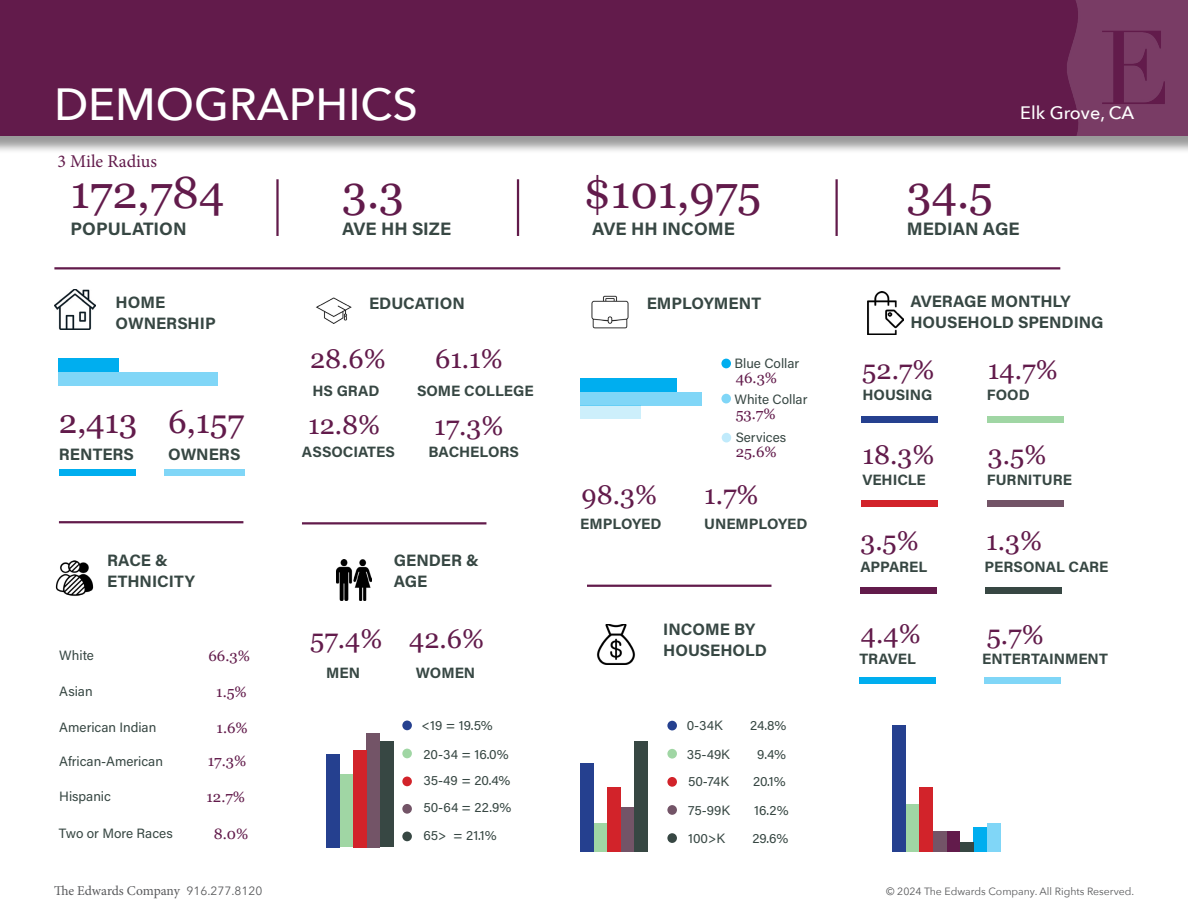
<style>
.page{position:relative;width:1188px;height:918px;background:#fff}
.page>*{position:absolute;margin:0;border:0;box-sizing:border-box;transform-origin:0 0}
.t1{font:45px "Georgia";color:#621b4b}
.t2{font:500 45px "Avenir Next";color:#fff}
.t3{font:33px "Georgia";color:#621b4b}
.t4{font:27px "Georgia";color:#621b4b}
.t5{font:700 18px "Acumin Pro";color:#374743}
.t6{font:500 18px "Avenir Next";color:#fff}
.t7{font:18px "Minion Pro";color:#621b4b}
.t8{font:700 16.5px/21px "Acumin Pro";color:#374743}
.t9{font:700 15px "Acumin Pro";color:#374743}
.t10{font:15px/32.7px "Georgia";color:#621b4b;text-align:center}
.t11{font:13.5px/26.2px "Acumin Pro";color:#374743}
.t12{font:13.5px "Minion Pro";letter-spacing:-.01em;color:#58595b}
.t13{font:10.5px "Avenir Next";color:#58595b}
.s1{font-family:"Avenir Next";font-size:12px}
</style>
<div class="page">
<div style="left:0;top:0;width:1188px;height:155px;background:#000;opacity:.4"></div>
<div style="left:0;top:0;width:1188px;height:136px;background:#621b4b"></div>
<img style="left:1067px;top:0;width:121px;height:136px">
<hr style="left:276px;top:179px;width:3px;height:57px;background:#621b4b">
<hr style="left:59px;top:521px;width:184px;height:2px;background:#621b4b">
<hr style="left:302px;top:522px;width:184px;height:2px;background:#621b4b">
<hr style="left:587px;top:585px;width:184px;height:2px;background:#621b4b">
<hr style="left:54px;top:267px;width:1006px;height:2px;background:#621b4b">
<hr style="left:517px;top:179px;width:2px;height:57px;background:#621b4b">
<hr style="left:835px;top:179px;width:3px;height:57px;background:#621b4b">
<img style="left:54px;top:289px;width:42px;height:40px">
<img style="left:55px;top:560px;width:39px;height:36px">
<img style="left:596px;top:624px;width:40px;height:40px">
<img style="left:336px;top:560px;width:36px;height:40px">
<img style="left:316px;top:297px;width:36px;height:27px">
<img style="left:591px;top:295px;width:38px;height:34px">
<img style="left:867px;top:292px;width:36px;height:43px">
<div style="left:59px;top:372px;width:159px;height:13px;background:#80d6f7"></div>
<div style="left:580px;top:392px;width:122px;height:14px;background:#80d6f7"></div>
<div style="left:340px;top:774px;width:13px;height:73px;background:#a0d6a4"></div>
<div style="left:367px;top:733px;width:13px;height:114px;background:#735467"></div>
<div style="left:621px;top:808px;width:13px;height:44px;background:#735467"></div>
<div style="left:594px;top:824px;width:13px;height:28px;background:#a0d6a4"></div>
<div style="left:906px;top:805px;width:14px;height:47px;background:#a0d6a4"></div>
<div style="left:947px;top:832px;width:13px;height:20px;background:#621b4b"></div>
<div style="left:974px;top:827px;width:13px;height:25px;background:#00aeef"></div>
<div style="left:580px;top:406px;width:61px;height:13px;background:#cdeffb"></div>
<div style="left:353px;top:750px;width:14px;height:97px;background:#d2232a"></div>
<div style="left:380px;top:741px;width:14px;height:106px;background:#374743"></div>
<div style="left:634px;top:741px;width:14px;height:111px;background:#374743"></div>
<div style="left:920px;top:787px;width:13px;height:65px;background:#d2232a"></div>
<div style="left:960px;top:842px;width:14px;height:10px;background:#374743"></div>
<div style="left:987px;top:824px;width:14px;height:28px;background:#80d6f7"></div>
<div style="left:164px;top:469px;width:80px;height:7px;background:#80d6f7"></div>
<div style="left:59px;top:358px;width:60px;height:14px;background:#00aeef"></div>
<div style="left:580px;top:379px;width:97px;height:13px;background:#00aeef"></div>
<div style="left:326px;top:754px;width:14px;height:93px;background:#25408f"></div>
<div style="left:607px;top:787px;width:14px;height:65px;background:#d2232a"></div>
<div style="left:580px;top:764px;width:14px;height:88px;background:#25408f"></div>
<div style="left:893px;top:726px;width:13px;height:126px;background:#25408f"></div>
<div style="left:933px;top:832px;width:14px;height:20px;background:#735467"></div>
<div style="left:59px;top:469px;width:77px;height:7px;background:#00aeef"></div>
<div style="left:721px;top:359px;width:10px;height:9px;background:#00aeef;border-radius:50%"></div>
<div style="left:402px;top:721px;width:10px;height:9px;background:#25408f;border-radius:50%"></div>
<svg style="left:667px;top:749px;width:10px;height:10px"></svg>
<div style="left:667px;top:777px;width:10px;height:10px;background:#d2232a;border-radius:50%"></div>
<div style="left:667px;top:805px;width:10px;height:10px;background:#735467;border-radius:50%"></div>
<div style="left:667px;top:833px;width:10px;height:10px;background:#374743;border-radius:50%"></div>
<div style="left:667px;top:721px;width:10px;height:9px;background:#25408f;border-radius:50%"></div>
<svg style="left:402px;top:749px;width:10px;height:9px"></svg>
<div style="left:402px;top:777px;width:10px;height:9px;background:#d2232a;border-radius:50%"></div>
<div style="left:402px;top:804px;width:10px;height:10px;background:#735467;border-radius:50%"></div>
<div style="left:402px;top:832px;width:10px;height:9px;background:#374743;border-radius:50%"></div>
<svg style="left:721px;top:394px;width:10px;height:9px"></svg>
<div style="left:722px;top:433px;width:9px;height:10px;background:#c0eafb;border-radius:50%"></div>
<div style="left:861px;top:416px;width:77px;height:7px;background:#25408f"></div>
<div style="left:861px;top:500px;width:77px;height:7px;background:#d2232a"></div>
<div style="left:860px;top:587px;width:77px;height:7px;background:#621b4b"></div>
<div style="left:859px;top:677px;width:77px;height:7px;background:#00aeef"></div>
<div style="left:987px;top:500px;width:77px;height:7px;background:#735467"></div>
<div style="left:985px;top:587px;width:77px;height:7px;background:#374743"></div>
<div style="left:984px;top:677px;width:77px;height:7px;background:#80d6f7"></div>
<div style="left:987px;top:416px;width:77px;height:7px;background:#a0d6a4"></div>
<h1 class="t2" style="left:54px;top:66px;width:366px">DEMOGRAPHICS</h1>
<h3 class="t7" style="left:58px;top:149px;width:101px">3 Mile Radius</h3>
<h1 class="t1" style="left:70px;top:165px;width:156px">172,784</h1>
<h3 class="t5" style="left:70px;top:216px;width:118px">POPULATION</h3>
<h1 class="t1" style="left:342px;top:165px;width:63px">3.3</h1>
<h3 class="t5" style="left:342px;top:216px;width:110px">AVE HH SIZE</h3>
<p class="t8" style="left:116px;top:291px;width:102px">HOME<br>OWNERSHIP</p>
<p class="t8" style="left:369px;top:292px;width:97px">EDUCATION</p>
<h3 class="t4" style="left:310px;top:343px;width:77px">28.6%</h3>
<h3 class="t4" style="left:435px;top:343px;width:69px">61.1%</h3>
<h2 class="t3" style="left:59px;top:401px;width:80px">2,413</h2>
<p class="t8" style="left:59px;top:443px;width:77px">RENTERS</p>
<h2 class="t3" style="left:168px;top:401px;width:77px">6,157</h2>
<p class="t8" style="left:168px;top:443px;width:74px">OWNERS</p>
<p class="t9" style="left:312px;top:380px;width:68px">HS GRAD</p>
<p class="t9" style="left:417px;top:380px;width:118px">SOME COLLEGE</p>
<h3 class="t4" style="left:308px;top:408px;width:74px">12.8%</h3>
<h3 class="t4" style="left:434px;top:409px;width:71px">17.3%</h3>
<p class="t9" style="left:302px;top:441px;width:95px">ASSOCIATES</p>
<p class="t9" style="left:428px;top:441px;width:92px">BACHELORS</p>
<p class="t8" style="left:107px;top:549px;width:89px">RACE &amp;<br>ETHNICITY</p>
<p class="t8" style="left:394px;top:549px;width:87px">GENDER &amp;<br>AGE</p>
<h1 class="t1" style="left:584px;top:165px;width:179px">$101,975</h1>
<h3 class="t5" style="left:592px;top:216px;width:144px">AVE HH INCOME</h3>
<p class="t8" style="left:647px;top:292px;width:116px">EMPLOYMENT</p>
<p class="t11" style="left:735px;top:350px;width:66px">Blue Collar</p>
<p class="t10" style="left:736px;top:362px;width:43px">46.3%</p>
<h3 class="t4" style="left:582px;top:479px;width:77px">98.3%</h3>
<p class="t9" style="left:580px;top:514px;width:83px">EMPLOYED</p>
<p class="t11" style="left:735px;top:385px;width:74px">White Collar</p>
<p class="t10" style="left:736px;top:398px;width:42px">53.7%</p>
<p class="t10" style="left:736px;top:436px;width:43px">25.6%</p>
<h3 class="t4" style="left:704px;top:479px;width:56px">1.7%</h3>
<p class="t11" style="left:736px;top:424px;width:52px">Services</p>
<p class="t9" style="left:704px;top:514px;width:105px">UNEMPLOYED</p>
<p class="t11" style="left:59px;top:641px;width:36px">White</p>
<p class="t11" style="left:59px;top:678px;width:35px">Asian</p>
<p class="t11" style="left:59px;top:713px;width:99px">American Indian</p>
<p class="t11" style="left:59px;top:748px;width:105px">African-American</p>
<p class="t11" style="left:59px;top:782px;width:53px">Hispanic</p>
<p class="t11" style="left:59px;top:820px;width:115px">Two or More Races</p>
<p class="t10" style="left:208px;top:640px;width:43px">66.3%</p>
<p class="t10" style="left:216px;top:676px;width:32px">1.5%</p>
<p class="t10" style="left:208px;top:712px;width:41px">1.6%<br>17.3%</p>
<p class="t10" style="left:207px;top:781px;width:40px">12.7%</p>
<p class="t10" style="left:214px;top:817px;width:36px">8.0%</p>
<h3 class="t4" style="left:310px;top:622px;width:175px">57.4% 42.6%</h3>
<p class="t9" style="left:326px;top:662px;width:35px">MEN</p>
<p class="t9" style="left:416px;top:662px;width:61px">WOMEN</p>
<p class="t8" style="left:663px;top:618px;width:105px">INCOME BY<br>HOUSEHOLD</p>
<p class="t11" style="left:421px;top:712px;width:73px">&lt;19 = 19.5%</p>
<p class="t11" style="left:687px;top:712px;width:38px">0-34K</p>
<p class="t11" style="left:750px;top:712px;width:38px">24.8%</p>
<p class="t11" style="left:423px;top:740px;width:89px">20-34 = 16.0%<br>35-49 = 20.4%</p>
<p class="t11" style="left:423px;top:793px;width:90px;line-height:27.6px">50-64 = 22.9%<br>65&gt; = 21.1%</p>
<p class="t11" style="left:687px;top:740px;width:45px">35-49K</p>
<p class="t11" style="left:757px;top:740px;width:30px">9.4%</p>
<p class="t11" style="left:688px;top:768px;width:43px">50-74K</p>
<p class="t11" style="left:753px;top:768px;width:34px">20.1%</p>
<p class="t11" style="left:688px;top:797px;width:44px">75-99K</p>
<p class="t11" style="left:754px;top:797px;width:36px">16.2%</p>
<p class="t11" style="left:688px;top:825px;width:39px">100&gt;K</p>
<p class="t11" style="left:752px;top:825px;width:38px">29.6%</p>
<h3 class="t6" style="left:1020px;top:98px;width:116px">Elk Grove, CA</h3>
<h1 class="t1" style="left:907px;top:165px;width:88px">34.5</h1>
<h3 class="t5" style="left:907px;top:216px;width:114px">MEDIAN AGE</h3>
<p class="t8" style="left:910px;top:290px;width:195px">AVERAGE MONTHLY<br>HOUSEHOLD SPENDING</p>
<h3 class="t4" style="left:862px;top:353px;width:74px">52.7%</h3>
<h3 class="t4" style="left:988px;top:353px;width:71px">14.7%</h3>
<p class="t9" style="left:863px;top:384px;width:71px">HOUSING</p>
<p class="t9" style="left:987px;top:384px;width:45px">FOOD</p>
<h3 class="t4" style="left:863px;top:439px;width:73px">18.3%</h3>
<h3 class="t4" style="left:988px;top:439px;width:60px">3.5%</h3>
<p class="t9" style="left:862px;top:469px;width:65px">VEHICLE</p>
<p class="t9" style="left:987px;top:469px;width:87px">FURNITURE</p>
<h3 class="t4" style="left:860px;top:525px;width:60px">3.5%</h3>
<h3 class="t4" style="left:986px;top:525px;width:57px">1.3%</h3>
<p class="t9" style="left:860px;top:556px;width:68px">APPAREL</p>
<p class="t9" style="left:985px;top:556px;width:125px">PERSONAL CARE</p>
<h3 class="t4" style="left:861px;top:617px;width:61px">4.4%</h3>
<h3 class="t4" style="left:987px;top:618px;width:59px">5.7%</h3>
<p class="t9" style="left:859px;top:648px;width:58px">TRAVEL</p>
<p class="t9" style="left:982px;top:648px;width:127px">ENTERTAINMENT</p>
<p class="t12" style="left:54px;top:881px;width:210px">The Edwards Company <span class="s1">916.277.8120</span></p>
<p class="t13" style="left:886px;top:882px;width:250px">© 2024 The Edwards Company. All Rights Reserved.</p>
</div>
